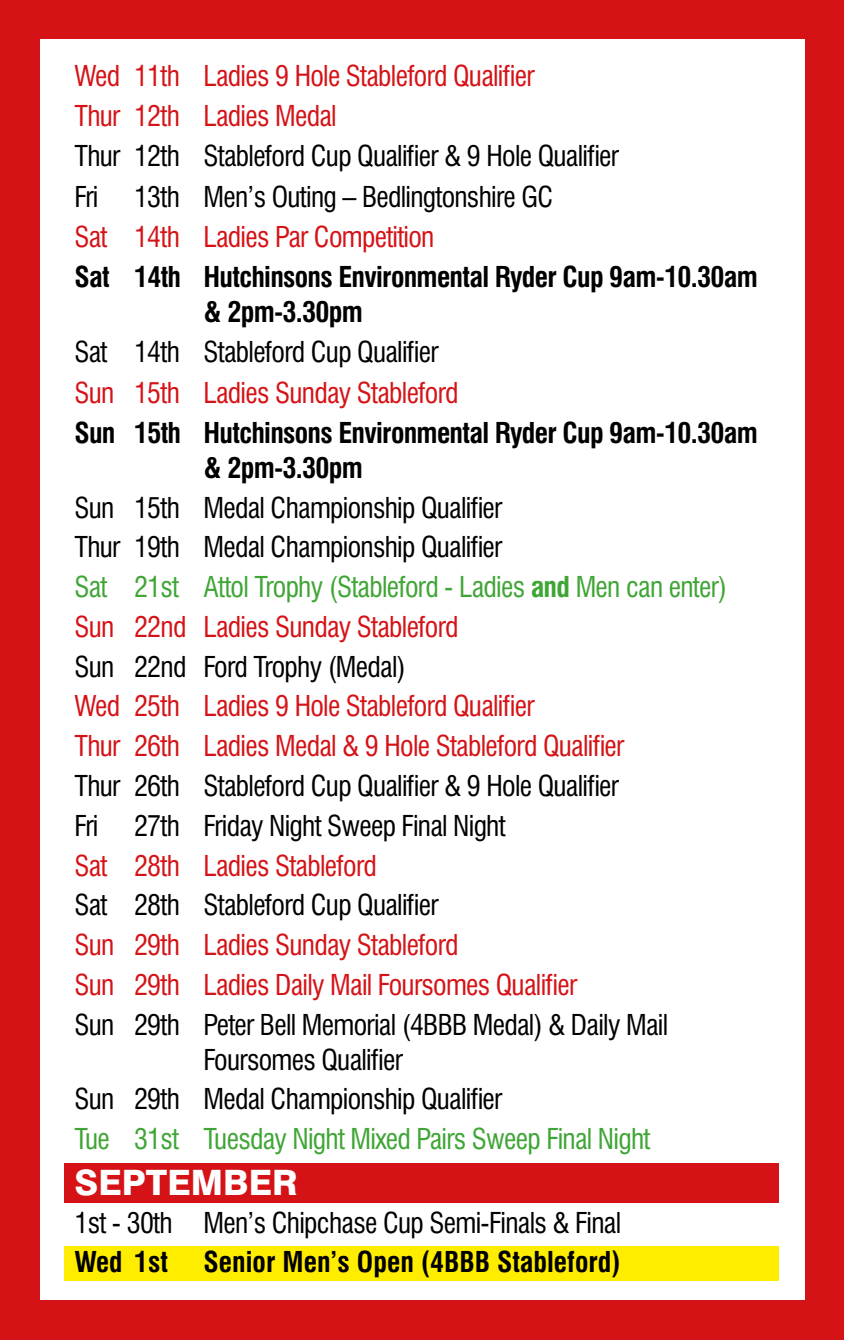
<style>
.page{position:relative;width:844px;height:1340px;background:#fff}
.page>*{position:absolute;margin:0;border:0;box-sizing:border-box;transform-origin:0 0}
.t1{font:800 35px "Swiss 721 BT";color:#fff}
.t2{font:condensed 28px/39.9px "Swiss 721 BT";letter-spacing:-.025em;color:#000}
.t3{font:condensed 28px/39.9px "Swiss 721 BT";letter-spacing:-.025em;color:#d51317}
.t4{font:700 condensed 28px/35px "Swiss 721 BT";letter-spacing:-.025em;color:#000}
.t5{font:condensed 28px "Swiss 721 BT";letter-spacing:-.025em;color:#3fa535}
.t6{font:700 condensed 28px "Swiss 721 BT";color:#000}
.s1{color:#3fa535}
.s2{font-weight:700;color:#3fa535}
.s3{color:#d51317}
</style>
<div class="page">
<div style="left:0;top:0;width:843px;height:1339px;background:#d51317"></div>
<div style="left:40px;top:40px;width:764px;height:1260px;background:#fff"></div>
<div style="left:64px;top:1162px;width:715px;height:40px;background:#d51317"></div>
<div style="left:64px;top:1245px;width:715px;height:35px;background:#ffed00"></div>
<p class="t3" style="left:74px;top:56px;width:461px">Wed 11th Ladies 9 Hole Stableford Qualifier<br>Thur 12th Ladies Medal</p>
<p class="t2" style="left:74px;top:136px;width:546px">Thur 12th Stableford Cup Qualifier &amp; 9 Hole Qualifier<br>Fri</p>
<p class="t2" style="left:134px;top:176px;width:420px">13th Men’s Outing – Bedlingtonshire GC</p>
<p class="t3" style="left:74px;top:217px;width:361px">Sat 14th Ladies Par Competition</p>
<p class="t4" style="left:203px;top:259px;width:555px;text-indent:-129px">Sat 14th Hutchinsons Environmental Ryder Cup 9am-10.30am &amp; 2pm-3.30pm</p>
<p class="t2" style="left:74px;top:332px;width:365px">Sat 14th Stableford Cup Qualifier</p>
<p class="t3" style="left:74px;top:372px;width:385px">Sun 15th Ladies Sunday Stableford</p>
<p class="t4" style="left:203px;top:415px;width:555px;text-indent:-129px">Sun 15th Hutchinsons Environmental Ryder Cup 9am-10.30am &amp; 2pm-3.30pm</p>
<p class="t2" style="left:74px;top:487px;width:654px">Sun 15th Medal Championship Qualifier<br>Thur 19th Medal Championship Qualifier<br><span class="s1">Sat 21st Attol Trophy (Stableford - Ladies</span> <span class="s2">and</span> <span class="s1">Men can enter)<br></span><span class="s3">Sun 22nd Ladies Sunday Stableford</span></p>
<p class="t2" style="left:74px;top:646px;width:333px">Sun 22nd Ford Trophy (Medal)</p>
<p class="t3" style="left:74px;top:686px;width:551px">Wed 25th Ladies 9 Hole Stableford Qualifier<br>Thur 26th Ladies Medal &amp; 9 Hole Stableford Qualifier</p>
<p class="t2" style="left:74px;top:765px;width:546px">Thur 26th Stableford Cup Qualifier &amp; 9 Hole Qualifier<br>Fri</p>
<p class="t2" style="left:134px;top:805px;width:373px">27th Friday Night Sweep Final Night</p>
<p class="t3" style="left:74px;top:845px;width:304px">Sat 28th Ladies Stableford</p>
<p class="t2" style="left:74px;top:885px;width:365px">Sat 28th Stableford Cup Qualifier</p>
<p class="t3" style="left:74px;top:924px;width:504px">Sun 29th Ladies Sunday Stableford<br>Sun 29th Ladies Daily Mail Foursomes Qualifier</p>
<p class="t2" style="left:203px;top:1006px;width:466px;line-height:35px;text-indent:-129px">Sun 29th Peter Bell Memorial (4BBB Medal) &amp; Daily Mail<br>Foursomes Qualifier</p>
<p class="t2" style="left:74px;top:1079px;width:429px">Sun 29th Medal Championship Qualifier</p>
<p class="t5" style="left:74px;top:1122px;width:577px">Tue 31st Tuesday Night Mixed Pairs Sweep Final Night</p>
<p class="t1" style="left:74px;top:1160px;width:225px">SEPTEMBER</p>
<p class="t2" style="left:74px;top:1202px;width:548px">1st - 30th Men’s Chipchase Cup Semi-Finals &amp; Final</p>
<p class="t4" style="left:74px;top:1243px;width:95px">Wed 1st</p>
<p class="t6" style="left:203px;top:1244px;width:418px">Senior Men’s Open (4BBB Stableford)</p>
</div>
